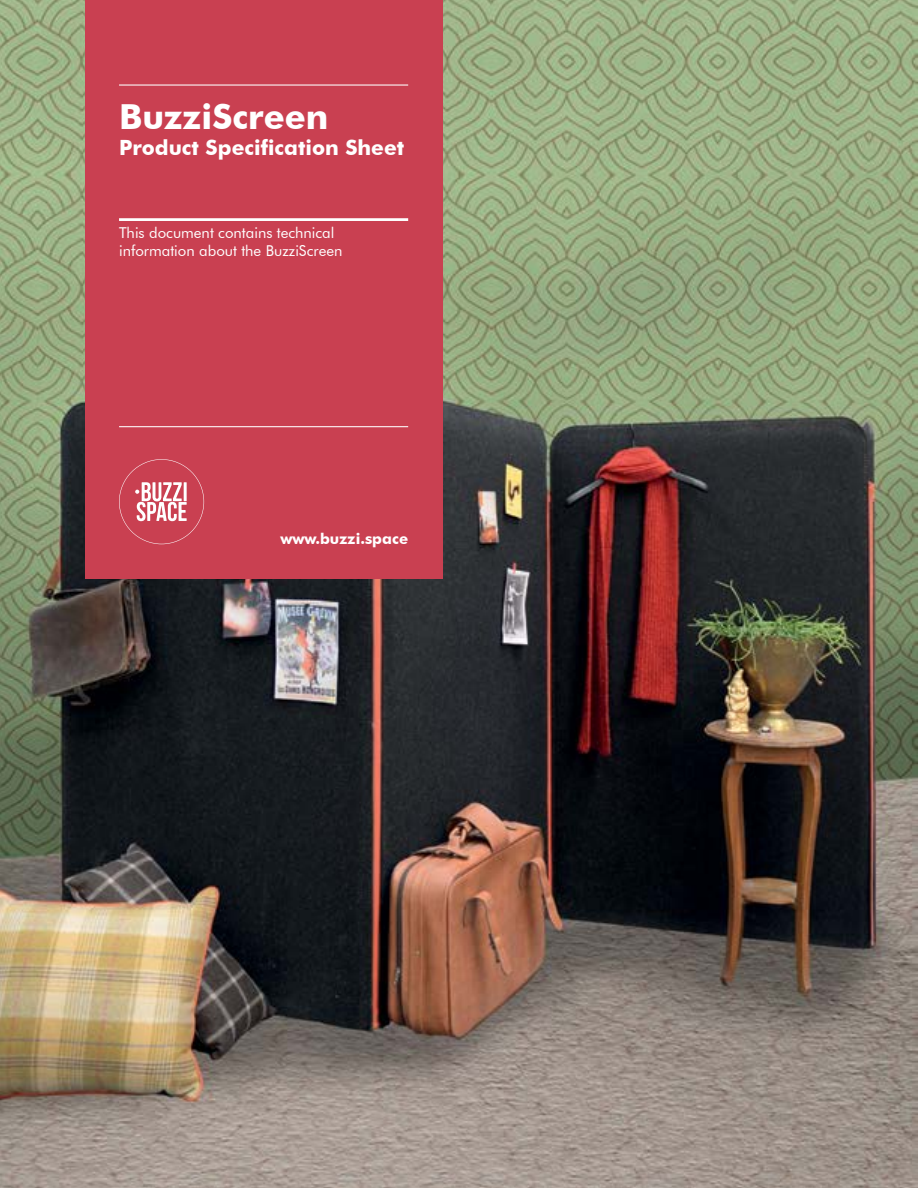
<style>
.page{position:relative;width:918px;height:1188px;background:#fff}
.page>*{position:absolute;margin:0;border:0;box-sizing:border-box;transform-origin:0 0}
.t1{font:700 34.5px "Futura BT";color:#fff}
.t2{font:700 21px "Futura BT";color:#fff}
.t3{font:15px/18px "Futura BT";color:#fff}
.t4{font:700 15px "Futura BT";color:#fff}
</style>
<div class="page">
<img style="left:0;top:0;width:918px;height:1188px">
<div style="left:85px;top:0;width:357px;height:578px;background:#c94051"></div>
<hr style="left:119px;top:85px;width:289px;height:1px;background:#fff">
<hr style="left:119px;top:426px;width:289px;height:1px;background:#fff">
<svg style="left:119px;top:459px;width:85px;height:85px"></svg>
<hr style="left:119px;top:218px;width:289px;height:3px;background:#fff">
<h1 class="t1" style="left:119px;top:96px;width:211px">BuzziScreen</h1>
<h2 class="t2" style="left:119px;top:134px;width:287px">Product Specification Sheet</h2>
<p class="t3" style="left:119px;top:223px;width:225px">This document contains technical information about the BuzziScreen</p>
<p class="t4" style="left:280px;top:530px;width:129px">www.buzzi.space</p>
</div>
